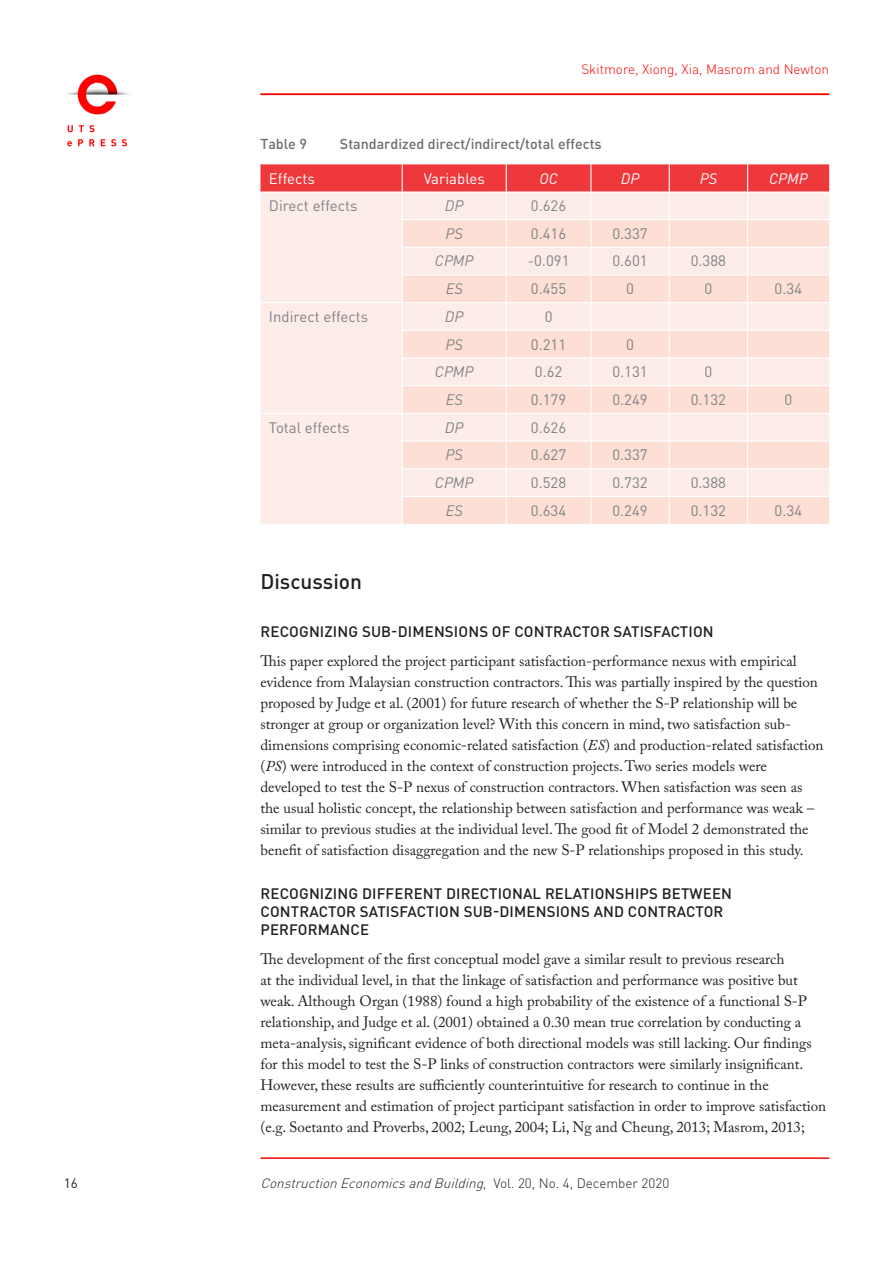
<style>
.page{position:relative;width:893px;height:1263px;background:#fff}
.page>*{position:absolute;margin:0;border:0;box-sizing:border-box;transform-origin:0 0}
.A_head{font:500 21px "DIN Pro";color:#231f20}
.Body_copy_-_1st_para{font:15px/21px "Adobe Caslon Pro";color:#231f20}
.T_Body{font:15px "DIN";color:#808285}
.B_head{font:500 15px/18px "DIN Pro";letter-spacing:.01em;color:#231f20}
.T_Body-2{font:italic 15px "DIN";color:#808285}
.T_Head{font:15px "DIN";color:#fff}
.T_Head-2{font:italic 15px "DIN";color:#fff}
.Caption_Table{font:500 14.25px "DIN";color:#6c6d70}
.t1{font:italic 300 13.5px "DIN Pro";color:#231f20}
.t2{font:300 13.5px "DIN Pro";color:#fe0000}
.t3{font:13.5px "DIN Pro";color:#231f20}
.s1{font-style:italic}
.s2{font-style:normal}
</style>
<div class="page">
<svg style="left:260px;top:164px;width:569px;height:360px;background:#fbdbd5"></svg>
<img style="left:67px;top:74px;width:62px;height:73px">
<hr style="left:260px;top:94px;width:569px;height:1px;background:#fe0000">
<hr style="left:260px;top:1157px;width:569px;height:2px;background:#fe0000">
<p class="t2" style="left:581px;top:60px;width:249px">Skitmore, Xiong, Xia, Masrom and Newton</p>
<p class="Caption_Table" style="left:260px;top:135px;width:48px">Table 9</p>
<p class="Caption_Table" style="left:340px;top:135px;width:263px">Standardized direct/indirect/total effects</p>
<p class="T_Head" style="left:269px;top:169px;width:47px">Effects</p>
<p class="T_Head" style="left:424px;top:169px;width:63px">Variables</p>
<p class="T_Head-2" style="left:539px;top:169px;width:20px">OC</p>
<p class="T_Head-2" style="left:621px;top:169px;width:20px">DP</p>
<p class="T_Head-2" style="left:700px;top:169px;width:19px">PS</p>
<p class="T_Head-2" style="left:769px;top:169px;width:40px">CPMP</p>
<p class="T_Body" style="left:269px;top:196px;width:90px">Direct effects</p>
<p class="T_Body-2" style="left:445px;top:196px;width:20px">DP</p>
<p class="T_Body" style="left:531px;top:196px;width:37px">0.626</p>
<p class="T_Body-2" style="left:446px;top:224px;width:19px">PS</p>
<p class="T_Body" style="left:531px;top:224px;width:37px">0.416</p>
<p class="T_Body" style="left:612px;top:224px;width:37px">0.337</p>
<p class="T_Body-2" style="left:435px;top:252px;width:40px">CPMP</p>
<p class="T_Body" style="left:528px;top:252px;width:43px">-0.091</p>
<p class="T_Body" style="left:612px;top:252px;width:37px">0.601</p>
<p class="T_Body" style="left:691px;top:252px;width:37px">0.388</p>
<p class="T_Body-2" style="left:446px;top:279px;width:18px">ES</p>
<p class="T_Body" style="left:531px;top:279px;width:37px">0.455</p>
<p class="T_Body" style="left:626px;top:279px;width:9px">0</p>
<p class="T_Body" style="left:704px;top:279px;width:9px">0</p>
<p class="T_Body" style="left:775px;top:279px;width:29px">0.34</p>
<p class="T_Body" style="left:269px;top:307px;width:101px">Indirect effects</p>
<p class="T_Body-2" style="left:445px;top:307px;width:20px">DP</p>
<p class="T_Body" style="left:545px;top:307px;width:9px">0</p>
<p class="T_Body-2" style="left:446px;top:335px;width:19px">PS</p>
<p class="T_Body" style="left:531px;top:335px;width:37px">0.211</p>
<p class="T_Body" style="left:626px;top:335px;width:9px">0</p>
<p class="T_Body-2" style="left:435px;top:362px;width:40px">CPMP</p>
<p class="T_Body" style="left:535px;top:362px;width:29px">0.62</p>
<p class="T_Body" style="left:612px;top:362px;width:37px">0.131</p>
<p class="T_Body" style="left:704px;top:362px;width:9px">0</p>
<p class="T_Body-2" style="left:446px;top:390px;width:18px">ES</p>
<p class="T_Body" style="left:531px;top:390px;width:37px">0.179</p>
<p class="T_Body" style="left:612px;top:390px;width:37px">0.249</p>
<p class="T_Body" style="left:691px;top:390px;width:37px">0.132</p>
<p class="T_Body" style="left:784px;top:390px;width:9px">0</p>
<p class="T_Body" style="left:269px;top:418px;width:82px">Total effects</p>
<p class="T_Body-2" style="left:445px;top:418px;width:20px">DP</p>
<p class="T_Body" style="left:531px;top:418px;width:37px">0.626</p>
<p class="T_Body-2" style="left:446px;top:445px;width:19px">PS</p>
<p class="T_Body" style="left:531px;top:445px;width:37px">0.627</p>
<p class="T_Body" style="left:612px;top:445px;width:37px">0.337</p>
<p class="T_Body-2" style="left:435px;top:473px;width:40px">CPMP</p>
<p class="T_Body" style="left:531px;top:473px;width:37px">0.528</p>
<p class="T_Body" style="left:612px;top:473px;width:37px">0.732</p>
<p class="T_Body" style="left:691px;top:473px;width:37px">0.388</p>
<p class="T_Body-2" style="left:446px;top:501px;width:18px">ES</p>
<p class="T_Body" style="left:531px;top:501px;width:37px">0.634</p>
<p class="T_Body" style="left:612px;top:501px;width:37px">0.249</p>
<p class="T_Body" style="left:691px;top:501px;width:37px">0.132</p>
<p class="T_Body" style="left:775px;top:501px;width:29px">0.34</p>
<p class="A_head" style="left:260px;top:567px;width:103px">Discussion</p>
<p class="B_head" style="left:261px;top:622px;width:455px">RECOGNIZING SUB-DIMENSIONS OF CONTRACTOR SATISFACTION</p>
<p class="Body_copy_-_1st_para" style="left:260px;top:651px;width:564px">This paper explored the project participant satisfaction-performance nexus with empirical evidence from Malaysian construction contractors. This was partially inspired by the question proposed by Judge et al. (2001) for future research of whether the S-P relationship will be stronger at group or organization level? With this concern in mind, two satisfaction sub&shy;dimensions comprising economic-related satisfaction (<span class="s1">ES</span>) and production-related satisfaction (<span class="s1">PS</span>) were introduced in the context of construction projects. Two series models were developed to test the S-P nexus of construction contractors. When satisfaction was seen as the usual holistic concept, the relationship between satisfaction and performance was weak – similar to previous studies at the individual level. The good fit of Model 2 demonstrated the benefit of satisfaction disaggregation and the new S-P relationships proposed in this study.</p>
<p class="B_head" style="left:261px;top:884px;width:473px">RECOGNIZING DIFFERENT DIRECTIONAL RELATIONSHIPS BETWEEN<br>CONTRACTOR SATISFACTION SUB-DIMENSIONS AND CONTRACTOR<br>PERFORMANCE</p>
<p class="Body_copy_-_1st_para" style="left:260px;top:949px;width:567px">The development of the first conceptual model gave a similar result to previous research<br>at the individual level, in that the linkage of satisfaction and performance was positive but weak. Although Organ (1988) found a high probability of the existence of a functional S-P relationship, and Judge et al. (2001) obtained a 0.30 mean true correlation by conducting a meta-analysis, significant evidence of both directional models was still lacking. Our findings for this model to test the S-P links of construction contractors were similarly insignificant.<br>However, these results are sufficiently counterintuitive for research to continue in the measurement and estimation of project participant satisfaction in order to improve satisfaction (e.g. Soetanto and Proverbs, 2002; Leung, 2004; Li, Ng and Cheung, 2013; Masrom, 2013;</p>
<p class="t3" style="left:64px;top:1174px;width:16px">16</p>
<p class="t1" style="left:260px;top:1174px;width:410px">ConstructionEconomicsandBuilding<span class="s2">, Vo l . 2 0 , N o . 4 , D e c e m b e r 2 0 2 0</span></p>
</div>
